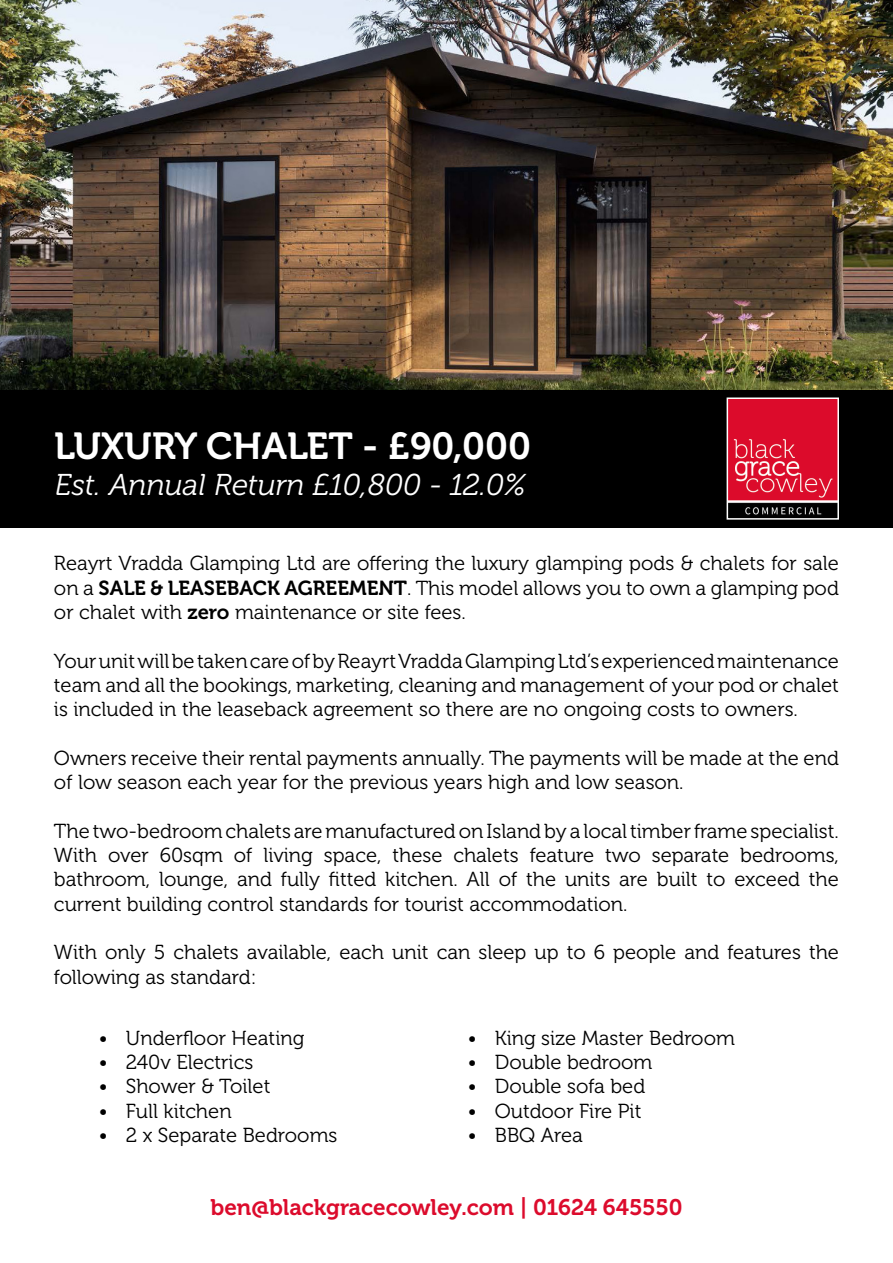
<style>
.page{position:relative;width:893px;height:1263px;background:#fff}
.page>*{position:absolute;margin:0;border:0;box-sizing:border-box;transform-origin:0 0}
.t1{font:37.5px "Museo 700";color:#fff}
.t2{font:italic 30px "Museo 300";color:#fff}
.t3{font:22.5px "Museo 700";color:#dc0b2c}
.t4{font:20.25px/24.3px "Museo 300";color:#000;text-align:justify}
.s1{font-family:"Museo 700"}
</style>
<div class="page">
<img style="left:0;top:0;width:893px;height:390px">
<div style="left:0;top:390px;width:893px;height:137px;background:#000"></div>
<img style="left:730px;top:400px;width:106px;height:115px">
<div style="left:727px;top:397px;width:112px;height:123px;border:2px solid #fff"></div>
<h1 class="t1" style="left:54px;top:426px;width:478px">LUXURY CHALET - £90,000</h1>
<h2 class="t2" style="left:55px;top:469px;width:472px">Est. Annual Return £10,800 - 12.0%</h2>
<p class="t4" style="left:54px;top:552px;width:786px">Reayrt Vradda Glamping Ltd are offering the luxury glamping pods &amp; chalets for sale on a <span class="s1">SALE &amp; LEASEBACK AGREEMENT</span>. This model allows you to own a glamping pod or chalet with <span class="s1">zero</span> maintenance or site fees.</p>
<p class="t4" style="left:54px;top:649px;width:786px">Your unit will be taken care of by Reayrt Vradda Glamping Ltd’s experienced maintenance team and all the bookings, marketing, cleaning and management of your pod or chalet is included in the leaseback agreement so there are no ongoing costs to owners.</p>
<p class="t4" style="left:54px;top:746px;width:786px">Owners receive their rental payments annually. The payments will be made at the end of low season each year for the previous years high and low season.</p>
<p class="t4" style="left:54px;top:819px;width:786px">The two-bedroom chalets are manufactured on Island by a local timber frame specialist.<br>With over 60sqm of living space, these chalets feature two separate bedrooms, bathroom, lounge, and fully fitted kitchen. All of the units are built to exceed the current building control standards for tourist accommodation.</p>
<p class="t4" style="left:54px;top:940px;width:786px">With only 5 chalets available, each unit can sleep up to 6 people and features the following as standard:</p>
<p class="t4" style="left:99px;top:1026px;width:207px">• Underfloor Heating</p>
<p class="t4" style="left:99px;top:1050px;width:156px">• 240v Electrics</p>
<p class="t4" style="left:99px;top:1074px;width:173px">• Shower &amp; Toilet</p>
<p class="t4" style="left:99px;top:1099px;width:134px">• Full kitchen</p>
<p class="t4" style="left:99px;top:1123px;width:240px">• 2 x Separate Bedrooms</p>
<p class="t4" style="left:468px;top:1026px;width:269px">• King size Master Bedroom</p>
<p class="t4" style="left:468px;top:1050px;width:186px">• Double bedroom</p>
<p class="t4" style="left:468px;top:1074px;width:179px">• Double sofa bed</p>
<p class="t4" style="left:468px;top:1099px;width:175px">• Outdoor Fire Pit</p>
<p class="t4" style="left:468px;top:1123px;width:117px">• BBQ Area</p>
<p class="t3" style="left:210px;top:1194px;width:473px">ben@blackgracecowley.com | 01624 645550</p>
</div>
